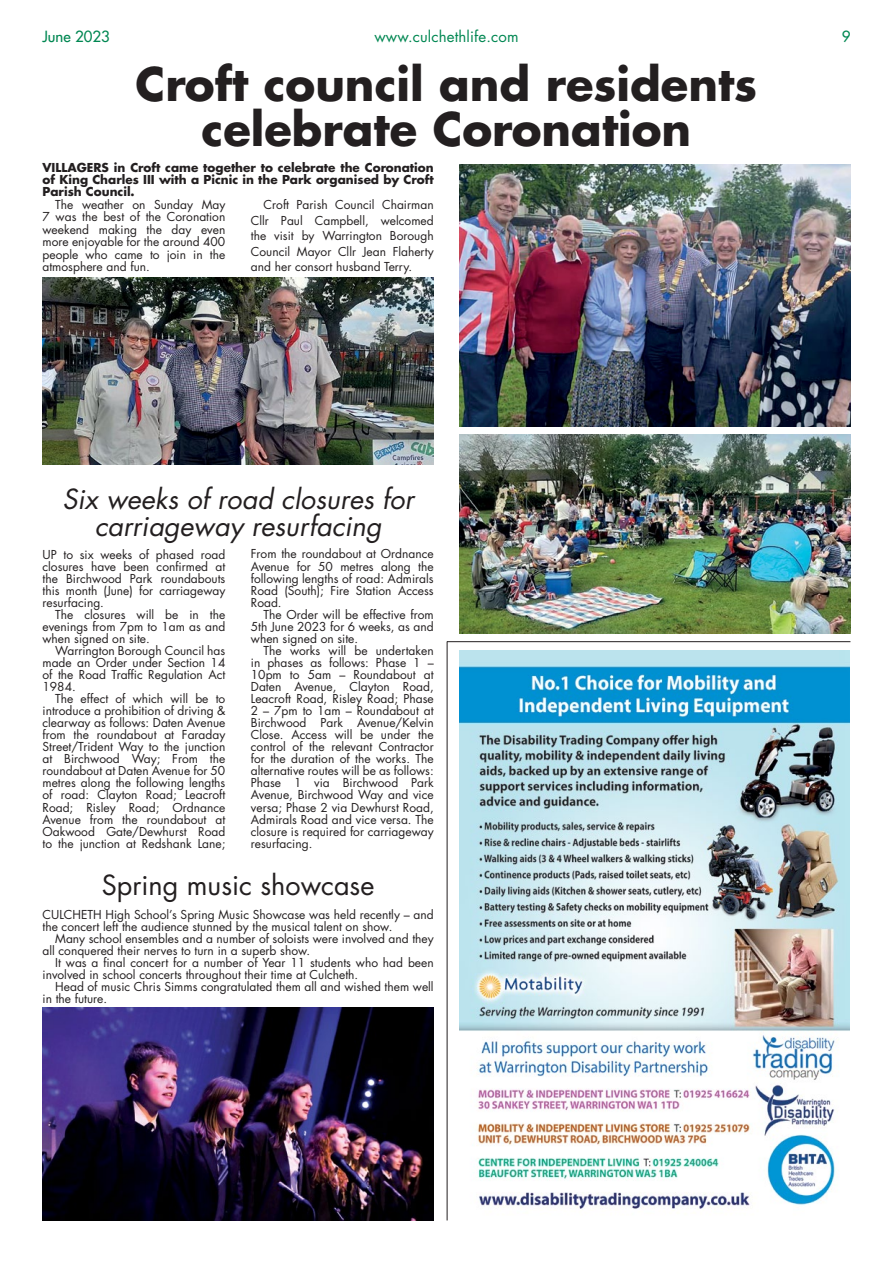
<style>
.page{position:relative;width:893px;height:1263px;background:#fff}
.page>*{position:absolute;margin:0;border:0;box-sizing:border-box;transform-origin:0 0}
.t1{font:700 45px/45px "Futura Std";color:#231f20;text-align:center}
.t2{font:italic 27px/27px "Futura Std";color:#231f20;text-align:center}
.t3{font:27px "Futura Std";color:#231f20}
.t4{font:15px "Futura Std";letter-spacing:.01em;color:#008752}
.t5{font:500 15px "Futura Std";color:#008752}
.t6{font:12px/12px "Futura Std";color:#231f20;text-align:justify}
.t7{font:700 12px/12px "Futura Std";color:#231f20;text-align:justify}
</style>
<div class="page">
<hr style="left:447px;top:641px;width:403px;height:1px;background:#231f20">
<hr style="left:447px;top:641px;width:1px;height:579px;background:#231f20">
<img style="left:459px;top:651px;width:391px;height:558px">
<img style="left:459px;top:165px;width:391px;height:261px">
<img style="left:459px;top:434px;width:391px;height:200px">
<img style="left:43px;top:277px;width:391px;height:188px">
<img style="left:43px;top:1008px;width:391px;height:212px">
<p class="t5" style="left:43px;top:27px;width:69px">June 2023</p>
<p class="t4" style="left:374px;top:27px;width:146px">www.culchethlife.com</p>
<p class="t5" style="left:842px;top:27px;width:10px">9</p>
<h1 class="t1" style="left:136px;top:61px;width:623px">Croft council and residents celebrate Coronation</h1>
<p class="t7" style="left:43px;top:161px;width:393px">VILLAGERS in Croft came together to celebrate the Coronation of King Charles III with a Picnic in the Park organised by Croft Parish Council.</p>
<p class="t6" style="left:43px;top:199px;width:184px;line-height:12.5px;text-indent:13px">The weather on Sunday May 7 was the best of the Coronation weekend making the day even more enjoyable for the around 400 people who came to join in the atmosphere and fun.</p>
<p class="t6" style="left:251px;top:197px;width:184px;line-height:15.5px;text-indent:13px">Croft Parish Council Chairman Cllr Paul Campbell, welcomed the visit by Warrington Borough Council Mayor Cllr Jean Flaherty and her consort husband Terry.</p>
<h2 class="t2" style="left:62px;top:486px;width:353px">Six weeks of road closures for carriageway resurfacing</h2>
<p class="t6" style="left:43px;top:548px;width:184px">UP to six weeks of phased road closures have been confirmed at the Birchwood Park roundabouts this month (June) for carriageway resurfacing.</p>
<p class="t6" style="left:43px;top:608px;width:184px;text-indent:13px">The closures will be in the evenings from 7pm to 1am as and when signed on site.</p>
<p class="t6" style="left:43px;top:645px;width:184px;text-indent:13px">Warrington Borough Council has made an Order under Section 14 of the Road Traffic Regulation Act 1984.</p>
<p class="t6" style="left:43px;top:693px;width:184px;text-indent:13px">The effect of which will be to introduce a prohibition of driving &amp; clearway as follows: Daten Avenue from the roundabout at Faraday Street/Trident Way to the junction at Birchwood Way; From the roundabout at Daten Avenue for 50 metres along the following lengths of road: Clayton Road; Leacroft Road; Risley Road; Ordnance Avenue from the roundabout at Oakwood Gate/Dewhurst Road to the junction at Redshank Lane;</p>
<p class="t6" style="left:251px;top:548px;width:184px">From the roundabout at Ordnance Avenue for 50 metres along the following lengths of road: Admirals Road (South); Fire Station Access Road.</p>
<p class="t6" style="left:251px;top:608px;width:184px;text-indent:13px">The Order will be effective from 5th June 2023 for 6 weeks, as and when signed on site.</p>
<p class="t6" style="left:251px;top:645px;width:184px;text-indent:13px">The works will be undertaken in phases as follows: Phase 1 – 10pm to 5am – Roundabout at Daten Avenue, Clayton Road, Leacroft Road, Risley Road; Phase 2 – 7pm to 1am – Roundabout at Birchwood Park Avenue/Kelvin Close. Access will be under the control of the relevant Contractor for the duration of the works. The alternative routes will be as follows:<br>Phase 1 via Birchwood Park Avenue, Birchwood Way and vice versa; Phase 2 via Dewhurst Road, Admirals Road and vice versa. The closure is required for carriageway resurfacing.</p>
<h2 class="t3" style="left:102px;top:867px;width:274px">Spring music showcase</h2>
<p class="t6" style="left:43px;top:908px;width:393px">CULCHETH High School’s Spring Music Showcase was held recently – and the concert left the audience stunned by the musical talent on show.</p>
<p class="t6" style="left:43px;top:932px;width:393px;text-indent:13px">Many school ensembles and a number of soloists were involved and they all conquered their nerves to turn in a superb show.</p>
<p class="t6" style="left:43px;top:956px;width:393px;text-indent:13px">It was a final concert for a number of Year 11 students who had been involved in school concerts throughout their time at Culcheth.</p>
<p class="t6" style="left:43px;top:980px;width:393px;text-indent:13px">Head of music Chris Simms congratulated them all and wished them well in the future.</p>
</div>
